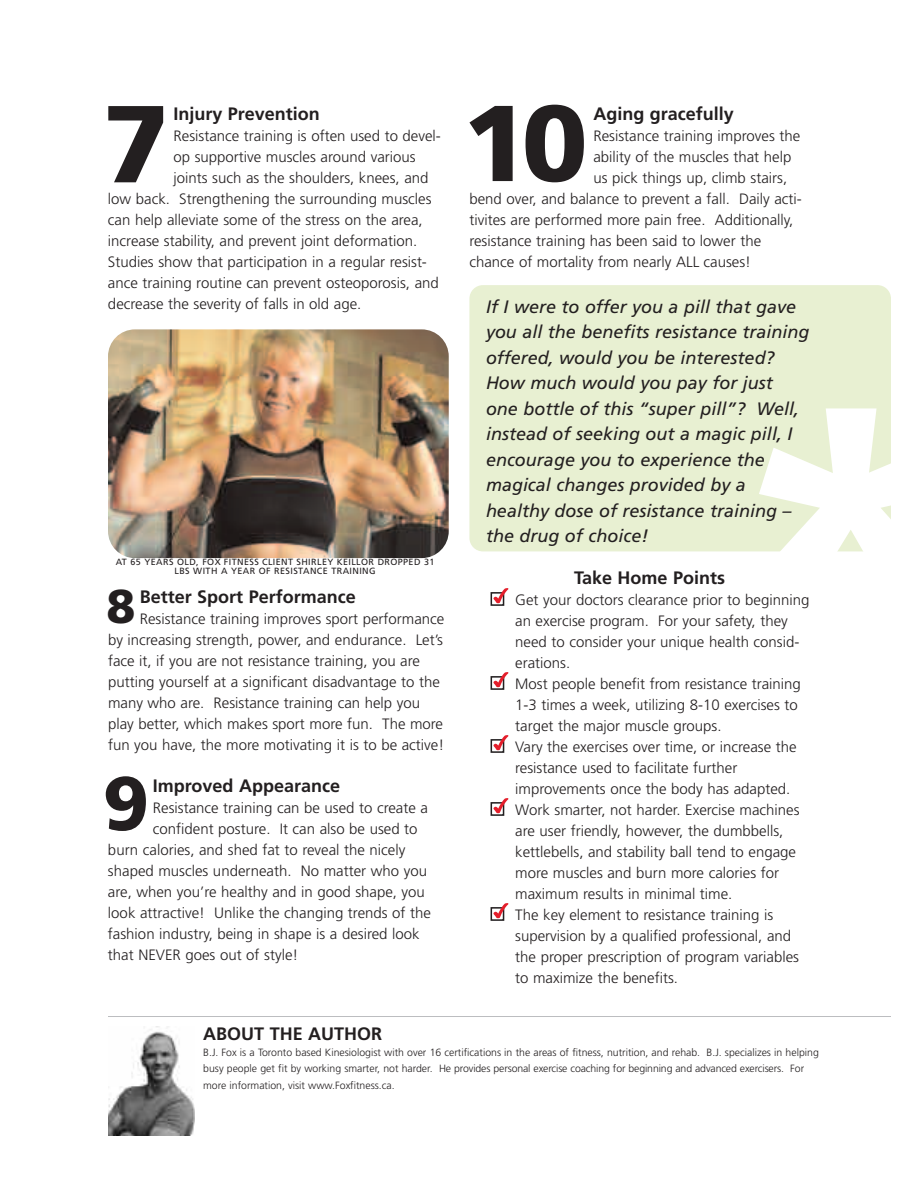
<style>
.page{position:relative;width:918px;height:1188px;background:#fff}
.page>*{position:absolute;margin:0;border:0;box-sizing:border-box;transform-origin:0 0}
.t1{font:700 445.65px "Frutiger";color:#fff}
.t2{font:700 180px "Frutiger";color:#fff}
.t3{font:900 109.2px "Frutiger";color:#231f20}
.t4{font:900 107.7px "Frutiger";color:#231f20}
.t5{font:900 75.75px "Frutiger";color:#231f20}
.t6{font:900 47.4px "Frutiger";color:#231f20}
.t7{font:italic 18px/25.5px "Frutiger";color:#231f20}
.t8{font:700 18px "Frutiger";color:#231f20}
.t9{font:300 15px/21px "Frutiger";color:#231f20}
.t10{font:300 10.5px/16.5px "Frutiger";color:#231f20}
.t11{font:9px/9px "Frutiger";letter-spacing:.045em;color:#231f20;text-align:center}
</style>
<div class="page">
<div style="left:469px;top:285px;width:422px;height:266px;background:#e8f0d2;border-radius:14px"></div>
<img style="left:108px;top:329px;width:341px;height:229px;border-radius:27px">
<svg style="left:490px;top:798px;width:19px;height:17px"></svg>
<div style="left:491px;top:802px;width:13px;height:13px;border:2px solid #231f20"></div>
<svg style="left:493px;top:798px;width:15px;height:15px"></svg>
<svg style="left:490px;top:903px;width:19px;height:17px"></svg>
<div style="left:491px;top:907px;width:13px;height:13px;border:2px solid #231f20"></div>
<svg style="left:493px;top:903px;width:15px;height:15px"></svg>
<svg style="left:490px;top:735px;width:19px;height:17px"></svg>
<div style="left:491px;top:739px;width:13px;height:13px;border:2px solid #231f20"></div>
<svg style="left:493px;top:735px;width:15px;height:15px"></svg>
<svg style="left:490px;top:672px;width:19px;height:17px"></svg>
<div style="left:491px;top:676px;width:13px;height:13px;border:2px solid #231f20"></div>
<svg style="left:493px;top:672px;width:15px;height:15px"></svg>
<svg style="left:490px;top:588px;width:19px;height:17px"></svg>
<div style="left:491px;top:592px;width:13px;height:13px;border:2px solid #231f20"></div>
<svg style="left:493px;top:588px;width:15px;height:15px"></svg>
<img style="left:108px;top:1027px;width:86px;height:109px">
<hr style="left:108px;top:1016px;width:783px;height:1px;background:#bcbdc0">
<h3 class="t3" style="left:103px;top:78px;width:68px">7</h3>
<p class="t8" style="left:173px;top:103px;width:148px">Injury Prevention</p>
<p class="t9" style="left:173px;top:125px;width:269px">Resistance training is often used to devel-</p>
<p class="t9" style="left:173px;top:146px;width:244px">op supportive muscles around various</p>
<p class="t9" style="left:173px;top:167px;width:257px">joints such as the shoulders, knees, and</p>
<p class="t9" style="left:108px;top:188px;width:325px">low back. Strengthening the surrounding muscles</p>
<p class="t9" style="left:108px;top:209px;width:316px">can help alleviate some of the stress on the area,</p>
<p class="t9" style="left:108px;top:230px;width:311px">increase stability, and prevent joint deformation.</p>
<p class="t9" style="left:108px;top:251px;width:320px">Studies show that participation in a regular resist-</p>
<p class="t9" style="left:108px;top:272px;width:332px">ance training routine can prevent osteoporosis, and</p>
<p class="t9" style="left:108px;top:293px;width:255px">decrease the severity of falls in old age.</p>
<p class="t11" style="left:116px;top:557px;width:320px">AT 65 YEARS OLD, FOX FITNESS CLIENT SHIRLEY KEILLOR DROPPED 31<br>LBS WITH A YEAR OF RESISTANCE TRAINING</p>
<p class="t8" style="left:140px;top:586px;width:217px">Better Sport Performance</p>
<p class="t9" style="left:108px;top:608px;width:338px;text-indent:32px">Resistance training improves sport performance by increasing strength, power, and endurance. Let’s face it, if you are not resistance training, you are putting yourself at a significant disadvantage to the many who are. Resistance training can help you play better, which makes sport more fun. The more fun you have, the more motivating it is to be active!</p>
<p class="t8" style="left:153px;top:775px;width:189px">Improved Appearance</p>
<p class="t9" style="left:153px;top:797px;width:277px">Resistance training can be used to create a</p>
<p class="t9" style="left:153px;top:818px;width:266px">confident posture. It can also be used to</p>
<p class="t9" style="left:108px;top:839px;width:299px">burn calories, and shed fat to reveal the nicely</p>
<p class="t9" style="left:108px;top:860px;width:321px">shaped muscles underneath. No matter who you</p>
<p class="t9" style="left:108px;top:881px;width:318px">are, when you’re healthy and in good shape, you</p>
<p class="t9" style="left:108px;top:902px;width:325px">look attractive! Unlike the changing trends of the</p>
<p class="t9" style="left:108px;top:923px;width:313px">fashion industry, being in shape is a desired look</p>
<p class="t9" style="left:108px;top:944px;width:192px">that NEVER goes out of style!</p>
<h3 class="t6" style="left:107px;top:578px;width:30px">8</h3>
<h3 class="t5" style="left:103px;top:758px;width:48px">9</h3>
<h2 class="t2" style="left:364px;top:842px;width:102px">*</h2>
<h3 class="t4" style="left:462px;top:78px;width:127px">10</h3>
<p class="t8" style="left:593px;top:103px;width:142px">Aging gracefully</p>
<p class="t9" style="left:593px;top:125px;width:208px">Resistance training improves the</p>
<p class="t9" style="left:593px;top:146px;width:199px">ability of the muscles that help</p>
<p class="t9" style="left:593px;top:167px;width:195px">us pick things up, climb stairs,</p>
<p class="t9" style="left:469px;top:188px;width:334px">bend over, and balance to prevent a fall. Daily acti-</p>
<p class="t9" style="left:469px;top:209px;width:325px">tivites are performed more pain free. Additionally,</p>
<p class="t9" style="left:469px;top:230px;width:293px">resistance training has been said to lower the</p>
<p class="t9" style="left:469px;top:251px;width:283px">chance of mortality from nearly ALL causes!</p>
<p class="t7" style="left:486px;top:294px;width:325px">If I were to offer you a pill that gave you all the benefits resistance training offered, would you be interested?<br>How much would you pay for just<br>one bottle of this “super pill”? Well, instead of seeking out a magic pill, I encourage you to experience the magical changes provided by a healthy dose of resistance training – the drug of choice!</p>
<p class="t8" style="left:574px;top:567px;width:153px">Take Home Points</p>
<p class="t9" style="left:515px;top:590px;width:296px">Get your doctors clearance prior to beginning an exercise program. For your safety, they need to consider your unique health consid&shy;erations.<br>Most people benefit from resistance training 1-3 times a week, utilizing 8-10 exercises to target the major muscle groups.<br>Vary the exercises over time, or increase the resistance used to facilitate further improvements once the body has adapted.<br>Work smarter, not harder. Exercise machines are user friendly, however, the dumbbells, kettlebells, and stability ball tend to engage more muscles and burn more calories for maximum results in minimal time.<br>The key element to resistance training is supervision by a qualified professional, and the proper prescription of program variables to maximize the benefits.</p>
<h1 class="t1" style="left:727px;top:303px;width:249px">*</h1>
<p class="t8" style="left:203px;top:1023px;width:180px">ABOUT THE AUTHOR</p>
<p class="t10" style="left:203px;top:1044px;width:617px">B.J. Fox is a Toronto based Kinesiologist with over 16 certifications in the areas of fitness, nutrition, and rehab. B.J. specializes in helping busy people get fit by working smarter, not harder. He provides personal exercise coaching for beginning and advanced exercisers. For more information, visit www.Foxfitness.ca.</p>
</div>
